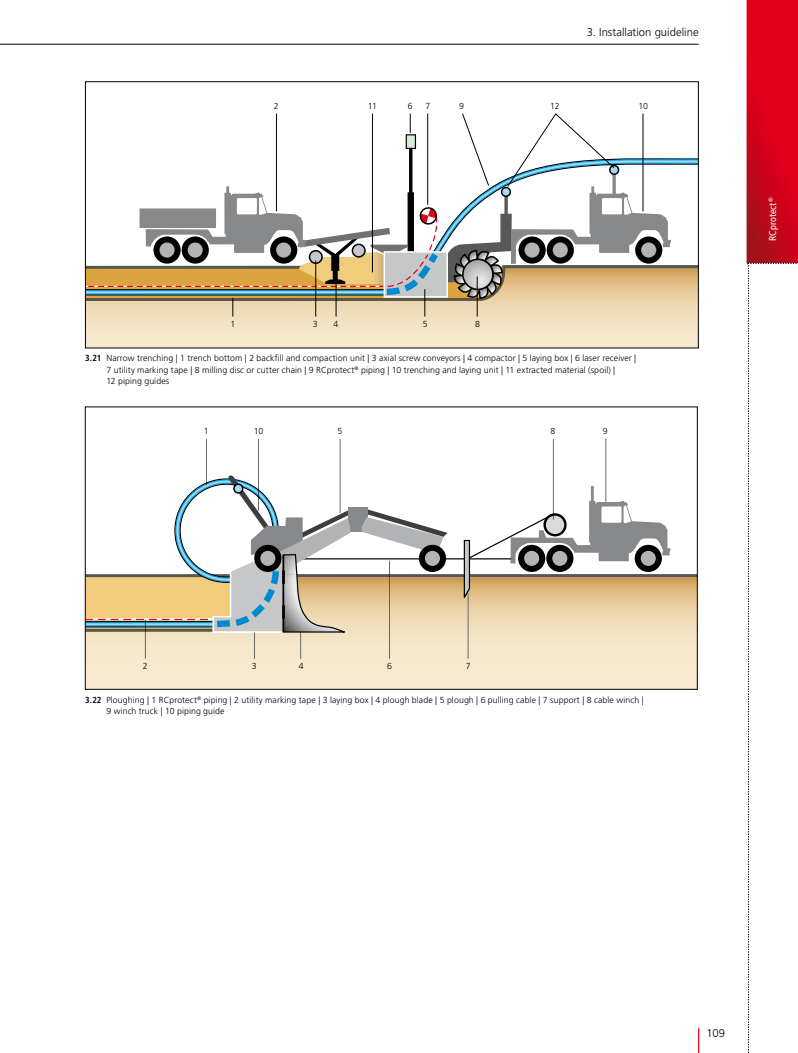
<style>
.page{position:relative;width:798px;height:1053px;background:#fff}
.page>*{position:absolute;margin:0;border:0;box-sizing:border-box;transform-origin:0 0}
.t1{font:300 11.25px "Frutiger LT Std";letter-spacing:.005em;color:#000}
.t2{font:condensed 10px "Frutiger LT Std";letter-spacing:.01em;color:#fff}
.t3{font:300 8.75px/11.2px "Frutiger LT Std";letter-spacing:.01em;color:#000}
.s1{font-weight:700;font-stretch:condensed}
</style>
<div class="page">
<hr style="left:697px;top:1028px;width:2px;height:24px;background:#e2001a">
<hr style="left:0;top:44px;width:698px;height:1px;background:#000">
<svg style="left:87px;top:577px;width:608px;height:110px;background:#f3e6ca"></svg>
<hr style="left:85px;top:574px;width:612px;height:3px;background:#58574e">
<svg style="left:145px;top:438px;width:461px;height:220px"></svg>
<svg style="left:87px;top:473px;width:584px;height:159px"></svg>
<svg style="left:87px;top:303px;width:609px;height:43px;background:#f2e3c4"></svg>
<svg style="left:643px;top:157px;width:53px;height:14px"></svg>
<svg style="left:87px;top:171px;width:609px;height:132px"></svg>
<svg style="left:232px;top:113px;width:411px;height:204px"></svg>
<div style="left:85px;top:81px;width:613px;height:267px;border:1px solid #000"></div>
<svg style="left:746px;top:0;width:51px;height:264px;background:#d40b22"></svg>
<svg style="left:747px;top:263px;width:50px;height:789px"></svg>
<p class="t3" style="left:274px;top:101px;width:6px">2</p>
<p class="t3" style="left:368px;top:101px;width:10px">11</p>
<p class="t3" style="left:407px;top:101px;width:6px">6</p>
<p class="t3" style="left:425px;top:101px;width:6px">7</p>
<p class="t3" style="left:459px;top:101px;width:6px">9</p>
<p class="t1" style="left:586px;top:26px;width:113px">3. Installation guideline</p>
<p class="t3" style="left:550px;top:101px;width:11px">12</p>
<p class="t3" style="left:638px;top:101px;width:11px">10</p>
<p class="t3" style="left:230px;top:319px;width:6px">1</p>
<p class="t3" style="left:313px;top:319px;width:6px">3</p>
<p class="t3" style="left:333px;top:319px;width:6px">4</p>
<p class="t3" style="left:423px;top:319px;width:6px">5</p>
<p class="t3" style="left:475px;top:319px;width:6px">8</p>
<p class="t3" style="left:106px;top:353px;width:531px;text-indent:-21px"><span class="s1">3.21</span> Narrow trenching | 1 trench bottom | 2 backfill and compaction unit | 3 axial screw conveyors | 4 compactor | 5 laying box | 6 laser receiver |<br>7 utility marking tape | 8 milling disc or cutter chain | 9 RCprotect<sup>®</sup> piping | 10 trenching and laying unit | 11 extracted material (spoil) |<br>12 piping guides</p>
<p class="t3" style="left:204px;top:425px;width:6px">1</p>
<p class="t3" style="left:254px;top:425px;width:11px">10</p>
<p class="t3" style="left:337px;top:425px;width:6px">5</p>
<p class="t3" style="left:550px;top:425px;width:6px">8</p>
<p class="t3" style="left:602px;top:425px;width:6px">9</p>
<p class="t2" style="left:766px;top:241px;width:45px;rotate:-90deg">RCprotect<sup>®</sup></p>
<p class="t3" style="left:143px;top:661px;width:6px">2</p>
<p class="t3" style="left:252px;top:661px;width:6px">3</p>
<p class="t3" style="left:299px;top:661px;width:6px">4</p>
<p class="t3" style="left:387px;top:661px;width:6px">6</p>
<p class="t3" style="left:465px;top:661px;width:6px">7</p>
<p class="t3" style="left:106px;top:694px;width:538px;text-indent:-21px"><span class="s1">3.22</span> Ploughing | 1 RCprotect<sup>®</sup> piping | 2 utility marking tape | 3 laying box | 4 plough blade | 5 plough | 6 pulling cable | 7 support | 8 cable winch |<br>9 winch truck | 10 piping guide</p>
<p class="t1" style="left:706px;top:1026px;width:20px">109</p>
</div>
